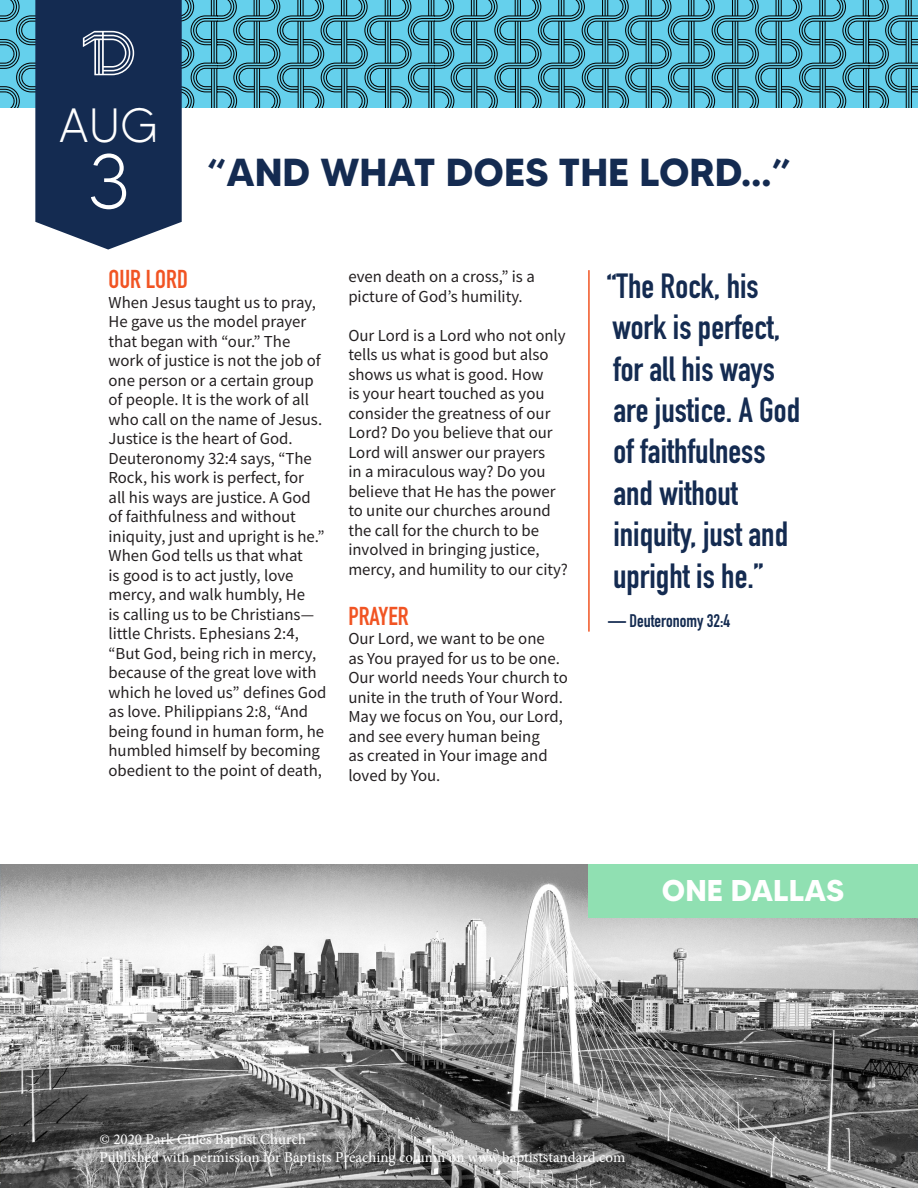
<style>
.page{position:relative;width:918px;height:1188px;background:#fff}
.page>*{position:absolute;margin:0;border:0;box-sizing:border-box;transform-origin:0 0}
.t1{font:300 77.1px "MADETOMMY";color:#fff}
.t2{font:300 48px "MADETOMMY";color:#fff}
.t3{font:700 39px "MADETOMMY";color:#142b51}
.t4{font:700 34.5px/41.4px "DIN Condensed";color:#142b51}
.t5{font:700 30px "MADETOMMY";color:#fff}
.t6{font:700 25.5px "DIN Condensed";color:#f15423}
.t7{font:700 18px "DIN Condensed";color:#142b51}
.t8{font:15px/19.5px "Noto Sans JP";color:#231f20}
.t9{font:15px/18px "Minion Pro";color:#fff}
</style>
<div class="page">
<img style="left:0;top:864px;width:918px;height:324px">
<div style="left:588px;top:864px;width:330px;height:54px;background:#90e0b2"></div>
<hr style="left:588px;top:270px;width:2px;height:362px;background:#f15423">
<svg style="left:0;top:0;width:918px;height:250px"></svg>
<p class="t2" style="left:59px;top:96px;width:101px">AUG</p>
<p class="t1" style="left:87px;top:134px;width:44px">3</p>
<p class="t3" style="left:207px;top:148px;width:586px">“AND WHAT DOES THE LORD…”</p>
<p class="t6" style="left:109px;top:262px;width:81px">OUR LORD</p>
<p class="t8" style="left:109px;top:293px;width:220px">When Jesus taught us to pray,<br>He gave us the model prayer that began with “our.” The work of justice is not the job of one person or a certain group of people. It is the work of all who call on the name of Jesus.<br>Justice is the heart of God.<br>Deuteronomy 32:4 says, “The<br>Rock, his work is perfect, for<br>all his ways are justice. A God of faithfulness and without iniquity, just and upright is he.”<br>When God tells us that what<br>is good is to act justly, love mercy, and walk humbly, He<br>is calling us to be Christians— little Christs. Ephesians 2:4, “But God, being rich in mercy, because of the great love with which he loved us” defines God as love. Philippians 2:8, “And being found in human form, he humbled himself by becoming obedient to the point of death,</p>
<p class="t8" style="left:348px;top:267px;width:188px">even death on a cross,” is a picture of God’s humility.</p>
<p class="t8" style="left:348px;top:326px;width:221px">Our Lord is a Lord who not only tells us what is good but also shows us what is good. How<br>is your heart touched as you consider the greatness of our<br>Lord? Do you believe that our<br>Lord will answer our prayers<br>in a miraculous way? Do you believe that He has the power to unite our churches around the call for the church to be involved in bringing justice, mercy, and humility to our city?</p>
<p class="t6" style="left:348px;top:599px;width:62px">PRAYER</p>
<p class="t8" style="left:348px;top:629px;width:221px">Our Lord, we want to be one<br>as You prayed for us to be one.<br>Our world needs Your church to unite in the truth of Your Word.<br>May we focus on You, our Lord, and see every human being<br>as created in Your image and loved by You.</p>
<p class="t4" style="left:607px;top:265px;width:195px">“The Rock, his work is perfect, for all his ways are justice. A God of faithfulness and without iniquity, just and upright is he.”</p>
<p class="t7" style="left:608px;top:609px;width:124px">— Deuteronomy 32:4</p>
<p class="t5" style="left:662px;top:872px;width:184px">ONE DALLAS</p>
<p class="t9" style="left:99px;top:1130px;width:528px">© 2020 Park Cities Baptist Church<br>Published with permission for Baptists Preaching column on www.baptiststandard.com</p>
</div>
